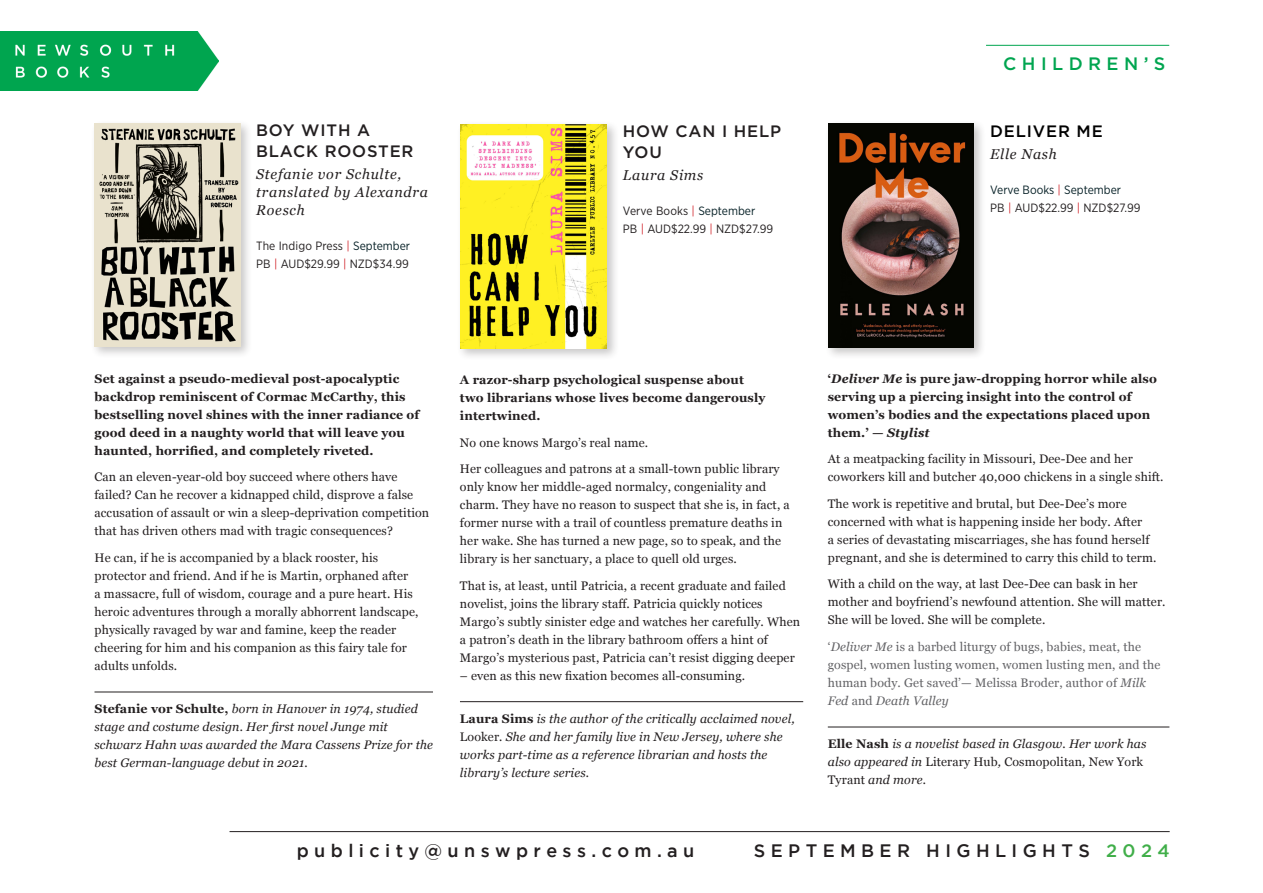
<style>
.page{position:relative;width:1263px;height:893px;background:#fff}
.page>*{position:absolute;margin:0;border:0;box-sizing:border-box;transform-origin:0 0}
.t1{font:500 18px "Gotham";letter-spacing:.3em;color:#231f20}
.t2{font:500 18px "Gotham";letter-spacing:.3em;color:#00a550}
.Book_title{font:500 16.5px/21px "Gotham";letter-spacing:.05em;color:#231f20}
.Book_title-2{font:500 16.5px "Gotham";letter-spacing:.05em;color:#000}
.Author{font:italic 14.25px/18px "Georgia";letter-spacing:.05em;color:#231f20}
.Body_text{font:12.3px/18px "Georgia";letter-spacing:.01em;color:#231f20}
.Author_bio_text{font:italic 12.3px/18px "Georgia";letter-spacing:.01em;color:#231f20}
.Body_text-2{font:700 12.3px/18px "Georgia";letter-spacing:.01em;color:#231f20}
.endorsement{font:12.3px/18px "Georgia";letter-spacing:.01em;color:#636366}
.Pub_info{font:12px/18px "Gotham Narrow";color:#231f20}
.Pub_info-2{font:12px "Gotham Narrow";color:#072127}
.s1{color:#d1232a}
.s2{color:#072127}
.s3{font-weight:700;font-style:normal}
.s4{font-style:normal}
.s5{font-style:italic}
.s6{color:#40ae49}
</style>
<div class="page">
<img style="left:0;top:32px;width:218px;height:58px">
<hr style="left:230px;top:831px;width:940px;height:1px;background:#231f20">
<hr style="left:986px;top:45px;width:183px;height:1px;background:#00a550">
<div style="left:457px;top:121px;width:162px;height:240px;background:#231f20;opacity:.25"></div>
<img style="left:461px;top:125px;width:146px;height:224px">
<hr style="left:94px;top:692px;width:339px;height:1px;background:#231f20">
<hr style="left:828px;top:727px;width:341px;height:1px;background:#231f20">
<hr style="left:460px;top:701px;width:343px;height:1px;background:#231f20">
<div style="left:824px;top:119px;width:162px;height:241px;background:#231f20;opacity:.25"></div>
<img style="left:828px;top:123px;width:146px;height:225px">
<div style="left:91px;top:120px;width:162px;height:239px;background:#231f20;opacity:.25"></div>
<img style="left:94px;top:123px;width:147px;height:223px">
<p class="Book_title" style="left:256px;top:119px;width:159px">BOY WITH A<br>BLACK ROOSTER</p>
<p class="Author" style="left:256px;top:165px;width:173px">Stefanie vor Schulte, translated by Alexandra<br>Roesch</p>
<p class="Pub_info" style="left:256px;top:237px;width:155px">The Indigo Press <span class="s1">|</span> <span class="s2">September<br></span>PB <span class="s1">|</span> AUD$29.99 <span class="s1">|</span> NZD$34.99</p>
<p class="Book_title" style="left:623px;top:120px;width:160px">HOW CAN I HELP<br>YOU</p>
<p class="Author" style="left:623px;top:165px;width:82px">Laura Sims</p>
<p class="Pub_info" style="left:623px;top:201px;width:152px">Verve Books <span class="s1">|</span> <span class="s2">September<br></span>PB <span class="s1">|</span> AUD$22.99 <span class="s1">|</span> NZD$27.99</p>
<h1 class="t2" style="left:1003px;top:52px;width:164px">CHILDREN’S</h1>
<p class="Book_title-2" style="left:990px;top:120px;width:114px">DELIVER ME</p>
<p class="Author" style="left:990px;top:144px;width:68px">Elle Nash</p>
<p class="Pub_info-2" style="left:990px;top:182px;width:132px">Verve Books <span class="s1">|</span> September</p>
<p class="Pub_info" style="left:990px;top:198px;width:152px">PB <span class="s1">|</span> AUD$22.99 <span class="s1">|</span> NZD$27.99</p>
<p class="Body_text-2" style="left:94px;top:369px;width:326px">Set against a pseudo-medieval post-apocalyptic backdrop reminiscent of Cormac McCarthy, this bestselling novel shines with the inner radiance of good deed in a naughty world that will leave you haunted, horrified, and completely riveted.</p>
<p class="Body_text" style="left:94px;top:468px;width:336px">Can an eleven-year-old boy succeed where others have failed? Can he recover a kidnapped child, disprove a false accusation of assault or win a sleep-deprivation competition that has driven others mad with tragic consequences?</p>
<p class="Body_text" style="left:94px;top:548px;width:326px">He can, if he is accompanied by a black rooster, his protector and friend. And if he is Martin, orphaned after<br>a massacre, full of wisdom, courage and a pure heart. His heroic adventures through a morally abhorrent landscape, physically ravaged by war and famine, keep the reader cheering for him and his companion as this fairy tale for adults unfolds.</p>
<p class="Author_bio_text" style="left:94px;top:700px;width:340px"><span class="s3">Stefanie vor Schulte,</span> born in Hanover in 1974, studied stage and costume design. Her first novel Junge mit schwarz Hahn was awarded the Mara Cassens Prize for the best German-language debut in 2021.</p>
<p class="Body_text-2" style="left:460px;top:370px;width:307px">A razor-sharp psychological suspense about two librarians whose lives become dangerously intertwined.</p>
<p class="Body_text" style="left:460px;top:433px;width:190px">No one knows Margo’s real name.</p>
<p class="Body_text" style="left:460px;top:459px;width:331px">Her colleagues and patrons at a small-town public library only know her middle-aged normalcy, congeniality and charm. They have no reason to suspect that she is, in fact, a former nurse with a trail of countless premature deaths in her wake. She has turned a new page, so to speak, and the library is her sanctuary, a place to quell old urges.</p>
<p class="Body_text" style="left:460px;top:576px;width:342px">That is, at least, until Patricia, a recent graduate and failed novelist, joins the library staff. Patricia quickly notices Margo’s subtly sinister edge and watches her carefully. When a patron’s death in the library bathroom offers a hint of Margo’s mysterious past, Patricia can’t resist digging deeper</p>
<p class="Body_text" style="left:460px;top:666px;width:287px">– even as this new fixation becomes all-consuming.</p>
<p class="Author_bio_text" style="left:460px;top:709px;width:336px"><span class="s3">Laura Sims</span> is the author of the critically acclaimed novel, <span class="s4">Looker</span>. She and her family live in New Jersey, where she works part-time as a reference librarian and hosts the library’s lecture series.</p>
<p class="Body_text-2" style="left:828px;top:369px;width:331px">‘<span class="s5">Deliver Me</span> is pure jaw-dropping horror while also serving up a piercing insight into the control of women’s bodies and the expectations placed upon them.’ <span class="s5">— Stylist</span></p>
<p class="Body_text" style="left:828px;top:450px;width:337px">At a meatpacking facility in Missouri, Dee-Dee and her coworkers kill and butcher 40,000 chickens in a single shift.</p>
<p class="Body_text" style="left:828px;top:494px;width:330px">The work is repetitive and brutal, but Dee-Dee’s more concerned with what is happening inside her body. After<br>a series of devastating miscarriages, she has found herself pregnant, and she is determined to carry this child to term.</p>
<p class="Body_text" style="left:828px;top:575px;width:339px">With a child on the way, at last Dee-Dee can bask in her mother and boyfriend’s newfound attention. She will matter.<br>She will be loved. She will be complete.</p>
<p class="endorsement" style="left:828px;top:637px;width:334px">‘<span class="s5">Deliver Me</span> is a barbed liturgy of bugs, babies, meat, the gospel, women lusting women, women lusting men, and the human body. Get saved’— Melissa Broder, author of <span class="s5">Milk Fed</span> and <span class="s5">Death Valley</span></p>
<p class="Author_bio_text" style="left:828px;top:735px;width:320px"><span class="s3">Elle Nash</span> is a novelist based in Glasgow. Her work has also appeared in <span class="s4">Literary Hub</span>, <span class="s4">Cosmopolitan</span>, <span class="s4">New York<br>Tyrant</span> and more.</p>
<h1 class="t1" style="left:297px;top:841px;width:399px">publicity@unswpress.com.au</h1>
<h1 class="t1" style="left:754px;top:841px;width:417px">SEPTEMBER HIGHLIGHTS <span class="s6">2024</span></h1>
</div>
